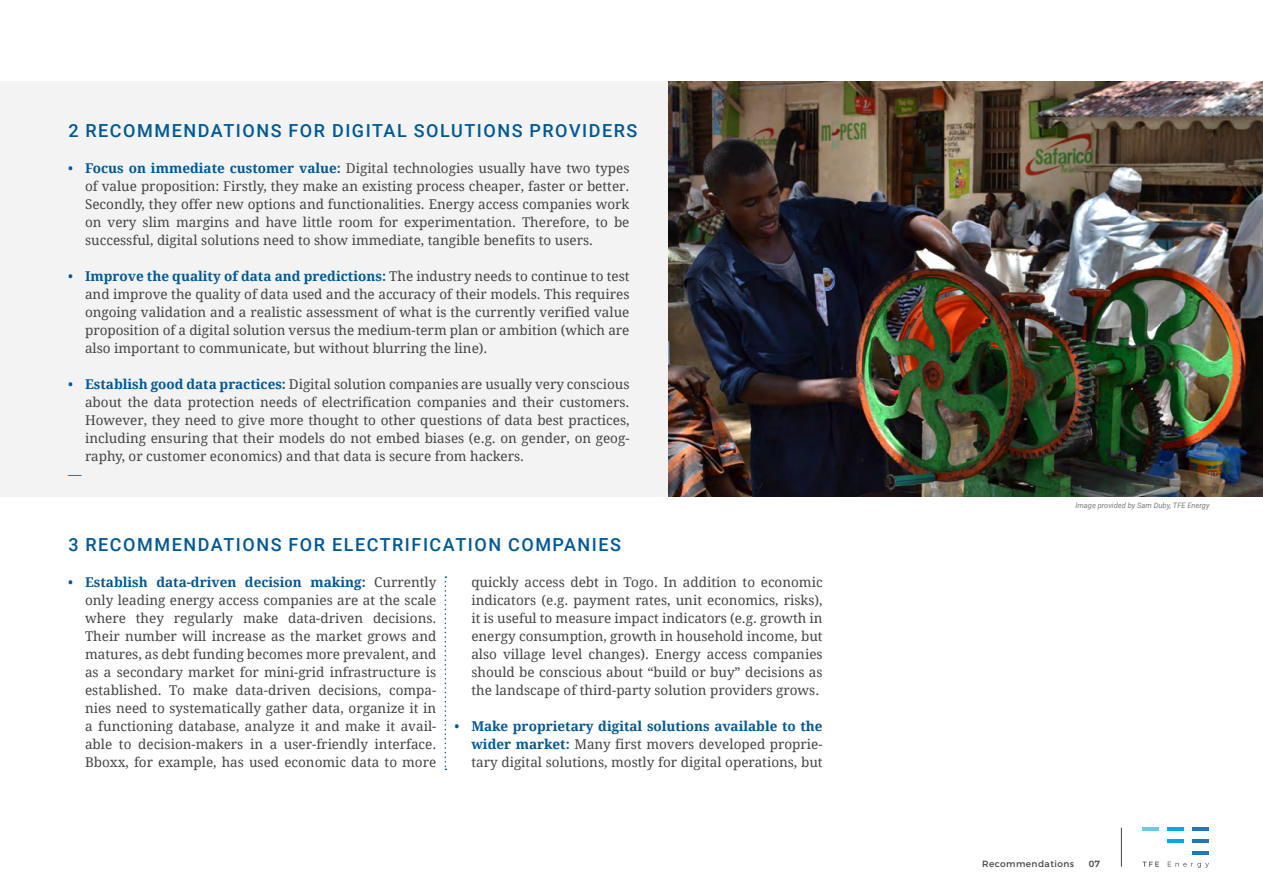
<style>
.page{position:relative;width:1263px;height:893px;background:#fff}
.page>*{position:absolute;margin:0;border:0;box-sizing:border-box;transform-origin:0 0}
.t1{font:500 18px "Roboto";letter-spacing:.085em;color:#005997}
.t2{font:13.5px/18px "Droid Serif";color:#454444;text-align:justify}
.t3{font:13.5px "Droid Serif";color:#005997}
.t4{font:9px "Montserrat";letter-spacing:.05em;color:#454444}
.t5{font:500 9px "Montserrat";color:#454444}
.t6{font:italic 7.5px "Roboto";color:#7c7b7b}
.s1{color:#005997}
.s2{font-weight:700;color:#005997}
</style>
<div class="page">
<hr style="left:1142px;top:828px;width:17px;height:3px;background:#6dc9ec">
<hr style="left:1167px;top:828px;width:17px;height:3px;background:#00abe3">
<hr style="left:1167px;top:839px;width:17px;height:4px;background:#00abe3">
<hr style="left:1192px;top:828px;width:17px;height:3px;background:#2177b9">
<hr style="left:1192px;top:839px;width:17px;height:4px;background:#2177b9">
<hr style="left:1192px;top:851px;width:17px;height:3px;background:#2177b9">
<svg style="left:1142px;top:862px;width:17px;height:5px"></svg>
<svg style="left:1168px;top:862px;width:41px;height:6px"></svg>
<hr style="left:1121px;top:828px;width:1px;height:39px;background:#454444">
<div style="left:0;top:81px;width:669px;height:416px;background:#f3f3f3"></div>
<svg style="left:445px;top:576px;width:1px;height:194px"></svg>
<img style="left:669px;top:81px;width:594px;height:416px">
<h1 class="t1" style="left:68px;top:118px;width:571px">2 RECOMMENDATIONS FOR DIGITAL SOLUTIONS PROVIDERS</h1>
<p class="t2" style="left:85px;top:159px;width:546px;text-indent:-17px"><span class="s1">•</span> <span class="s2">Focus on immediate customer value:</span> Digital technologies usually have two types of value proposition: Firstly, they make an existing process cheaper, faster or better.<br>Secondly, they offer new options and functionalities. Energy access companies work on very slim margins and have little room for experimentation. Therefore, to be successful, digital solutions need to show immediate, tangible benefits to users.</p>
<p class="t2" style="left:85px;top:267px;width:546px;text-indent:-17px"><span class="s1">•</span> <span class="s2">Improve the quality of data and predictions:</span> The industry needs to continue to test and improve the quality of data used and the accuracy of their models. This requires ongoing validation and a realistic assessment of what is the currently verified value proposition of a digital solution versus the medium-term plan or ambition (which are also important to communicate, but without blurring the line).</p>
<p class="t2" style="left:85px;top:375px;width:546px;text-indent:-17px"><span class="s1">•</span> <span class="s2">Establish good data practices:</span> Digital solution companies are usually very conscious about the data protection needs of electrification companies and their customers.<br>However, they need to give more thought to other questions of data best practices, including ensuring that their models do not embed biases (e.g. on gender, on geog&shy;raphy, or customer economics) and that data is secure from hackers.</p>
<p class="t3" style="left:68px;top:466px;width:15px">—</p>
<h1 class="t1" style="left:68px;top:532px;width:554px">3 RECOMMENDATIONS FOR ELECTRIFICATION COMPANIES</h1>
<p class="t2" style="left:85px;top:573px;width:353px;text-indent:-17px"><span class="s1">•</span> <span class="s2">Establish data-driven decision making:</span> Currently only leading energy access companies are at the scale where they regularly make data-driven decisions.<br>Their number will increase as the market grows and matures, as debt funding becomes more prevalent, and as a secondary market for mini-grid infrastructure is established. To make data-driven decisions, compa&shy;nies need to systematically gather data, organize it in a functioning database, analyze it and make it avail&shy;able to decision-makers in a user-friendly interface.<br>Bboxx, for example, has used economic data to more</p>
<p class="t2" style="left:471px;top:573px;width:353px">quickly access debt in Togo. In addition to economic indicators (e.g. payment rates, unit economics, risks), it is useful to measure impact indicators (e.g. growth in energy consumption, growth in household income, but also village level changes). Energy access companies should be conscious about “build or buy” decisions as the landscape of third-party solution providers grows.</p>
<p class="t2" style="left:471px;top:717px;width:353px;text-indent:-17px"><span class="s1">•</span> <span class="s2">Make proprietary digital solutions available to the wider market:</span> Many first movers developed proprie&shy;tary digital solutions, mostly for digital operations, but</p>
<p class="t6" style="left:1075px;top:500px;width:136px">Image provided by Sam Duby, TFE Energy</p>
<p class="t4" style="left:982px;top:858px;width:94px">Recommendations</p>
<p class="t5" style="left:1089px;top:858px;width:13px">07</p>
</div>
